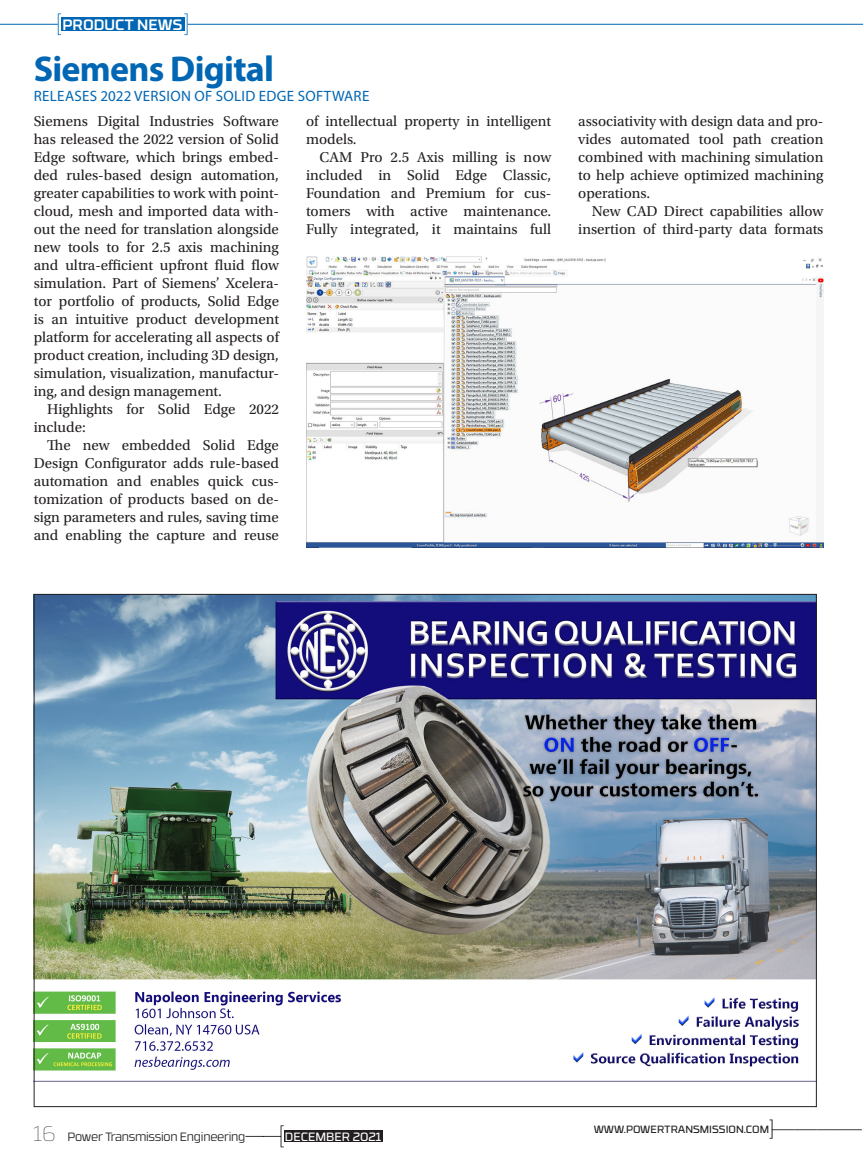
<style>
.page{position:relative;width:864px;height:1161px;background:#fff}
.page>*{position:absolute;margin:0;border:0;box-sizing:border-box;transform-origin:0 0}
.News_Product_Header{font:700 36px "Myriad Pro";letter-spacing:-.02em;color:#0166b3}
.t1{font:300 condensed 24px "Myriad Pro";color:#231f20}
.Body_Text{font:15px/18px "Utopia Std";color:#231f20;text-align:justify}
.Body_Text_after_Head{font:15px/18px "Utopia Std";color:#231f20;text-align:justify}
.News_Sub-head{font:15px "Myriad Pro";letter-spacing:.02em;color:#0166b3}
.t2{font:500 15px "RB No 3.1";color:#fff}
.t3{font:300 12px "RB No 3.1";letter-spacing:-.02em;color:#231f20}
.t4{font:12px "RB No 3.1";color:#fff}
.t5{font:10.5px "RB No 3.1";color:#231f20}
.s1{font-weight:100;font-size:21px}
</style>
<div class="page">
<img style="left:306px;top:257px;width:517px;height:291px">
<img style="left:36px;top:596px;width:779px;height:485px">
<svg style="left:245px;top:1125px;width:39px;height:22px"></svg>
<div style="left:284px;top:1131px;width:98px;height:11px;background:#231f20"></div>
<div style="left:61px;top:17px;width:123px;height:14px;background:#0166b3"></div>
<svg style="left:184px;top:14px;width:4px;height:21px"></svg>
<hr style="left:188px;top:24px;width:675px;height:1px;background:#0166b3">
<svg style="left:58px;top:14px;width:3px;height:21px"></svg>
<hr style="left:0;top:24px;width:58px;height:1px;background:#0166b3">
<p class="t2" style="left:62px;top:13px;width:122px">PRODUCT NEWS</p>
<p class="News_Product_Header" style="left:34px;top:49px;width:242px">Siemens Digital</p>
<p class="News_Sub-head" style="left:34px;top:88px;width:337px">RELEASES 2022 VERSION OF SOLID EDGE SOFTWARE</p>
<p class="Body_Text_after_Head" style="left:34px;top:112px;width:247px">Siemens Digital Industries Software has released the 2022 version of Solid Edge software, which brings embed&shy;ded rules-based design automation, greater capabilities to work with point&shy;cloud, mesh and imported data with&shy;out the need for translation alongside new tools to for 2.5 axis machining and ultra-efficient upfront fluid flow simulation. Part of Siemens’ Xcelera&shy;tor portfolio of products, Solid Edge is an intuitive product development platform for accelerating all aspects of product creation, including 3D design, simulation, visualization, manufactur&shy;ing, and design management.</p>
<p class="Body_Text" style="left:34px;top:400px;width:247px;text-indent:14px">Highlights for Solid Edge 2022 include:</p>
<p class="Body_Text" style="left:34px;top:436px;width:247px;text-indent:14px">The new embedded Solid Edge Design Configurator adds rule-based automation and enables quick cus&shy;tomization of products based on de&shy;sign parameters and rules, saving time and enabling the capture and reuse</p>
<p class="Body_Text" style="left:306px;top:112px;width:247px">of intellectual property in intelligent models.</p>
<p class="Body_Text" style="left:306px;top:148px;width:247px;text-indent:14px">CAM Pro 2.5 Axis milling is now included in Solid Edge Classic, Foundation and Premium for cus&shy;tomers with active maintenance.<br>Fully integrated, it maintains full</p>
<p class="Body_Text" style="left:578px;top:112px;width:247px">associativity with design data and pro&shy;vides automated tool path creation combined with machining simulation to help achieve optimized machining operations.</p>
<p class="Body_Text" style="left:578px;top:202px;width:247px;text-align:right">New CAD Direct capabilities allow insertion of third-party data formats</p>
<p class="t3" style="left:33px;top:1128px;width:213px"><span class="s1">16</span> Power Transmission Engineering</p>
<p class="t4" style="left:285px;top:1128px;width:98px">DECEMBER 2021</p>
<p class="t5" style="left:594px;top:1122px;width:177px">WWW.POWERTRANSMISSION.COM</p>
<h2 class="t1" style="left:769px;top:1116px;width:96px">]————</h2>
</div>
